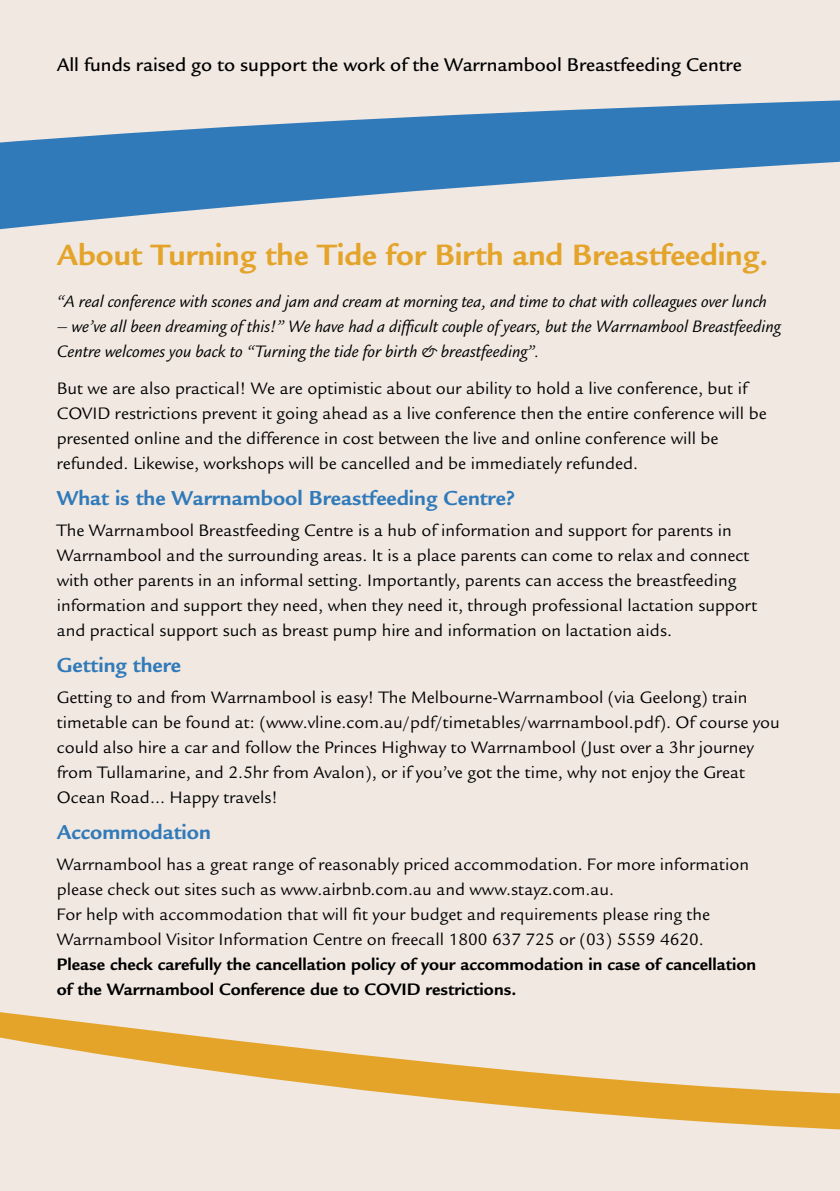
<style>
.page{position:relative;width:840px;height:1191px;background:#fff}
.page>*{position:absolute;margin:0;border:0;box-sizing:border-box;transform-origin:0 0}
.t1{font:700 32px "Legacy Sans";color:#e4a42a}
.t2{font:700 22px "Legacy Sans";color:#317aba}
.t3{font:500 20px "Legacy Sans";color:#000}
.t4{font:18px/25px "Legacy Sans";color:#000}
.t5{font:italic 18px/25px "Legacy Sans";color:#000}
.t6{font:700 18px/25px "Legacy Sans";color:#000}
</style>
<div class="page">
<div style="left:0;top:0;width:839px;height:1191px;background:#f0e8e1"></div>
<svg style="left:0;top:100px;width:839px;height:130px;fill:#317aba"></svg>
<svg style="left:0;top:1012px;width:839px;height:118px"></svg>
<svg style="left:839px;top:87px;width:1px;height:74px"></svg>
<p class="t3" style="left:57px;top:54px;width:686px">All funds raised go to support the work of the Warrnambool Breastfeeding Centre</p>
<h1 class="t1" style="left:57px;top:237px;width:712px">About Turning the Tide for Birth and Breastfeeding.</h1>
<p class="t5" style="left:57px;top:289px;width:711px">“A real conference with scones and jam and cream at morning tea, and time to chat with colleagues over lunch</p>
<p class="t5" style="left:57px;top:314px;width:724px">– we’ve all been dreaming of this!” We have had a difficult couple of years, but the Warrnambool Breastfeeding<br>Centre welcomes you back to “Turning the tide for birth &amp; breastfeeding”.</p>
<p class="t4" style="left:57px;top:376px;width:711px">But we are also practical! We are optimistic about our ability to hold a live conference, but if COVID restrictions prevent it going ahead as a live conference then the entire conference will be presented online and the difference in cost between the live and online conference will be refunded. Likewise, workshops will be cancelled and be immediately refunded.</p>
<p class="t2" style="left:57px;top:485px;width:459px">What is the Warrnambool Breastfeeding Centre?</p>
<p class="t4" style="left:57px;top:518px;width:701px">The Warrnambool Breastfeeding Centre is a hub of information and support for parents in Warrnambool and the surrounding areas. It is a place parents can come to relax and connect with other parents in an informal setting. Importantly, parents can access the breastfeeding information and support they need, when they need it, through professional lactation support and practical support such as breast pump hire and information on lactation aids.</p>
<p class="t2" style="left:57px;top:652px;width:126px">Getting there</p>
<p class="t4" style="left:57px;top:685px;width:724px">Getting to and from Warrnambool is easy! The Melbourne-Warrnambool (via Geelong) train timetable can be found at: (www.vline.com.au/pdf/timetables/warrnambool.pdf). Of course you could also hire a car and follow the Princes Highway to Warrnambool (Just over a 3hr journey from Tullamarine, and 2.5hr from Avalon), or if you’ve got the time, why not enjoy the Great Ocean Road... Happy travels!</p>
<p class="t2" style="left:57px;top:819px;width:156px">Accommodation</p>
<p class="t4" style="left:57px;top:852px;width:693px">Warrnambool has a great range of reasonably priced accommodation. For more information please check out sites such as www.airbnb.com.au and www.stayz.com.au.<br>For help with accommodation that will fit your budget and requirements please ring the Warrnambool Visitor Information Centre on freecall 1800 637 725 or (03) 5559 4620.</p>
<p class="t6" style="left:57px;top:951px;width:700px">Please check carefully the cancellation policy of your accommodation in case of cancellation of the Warrnambool Conference due to COVID restrictions.</p>
</div>
